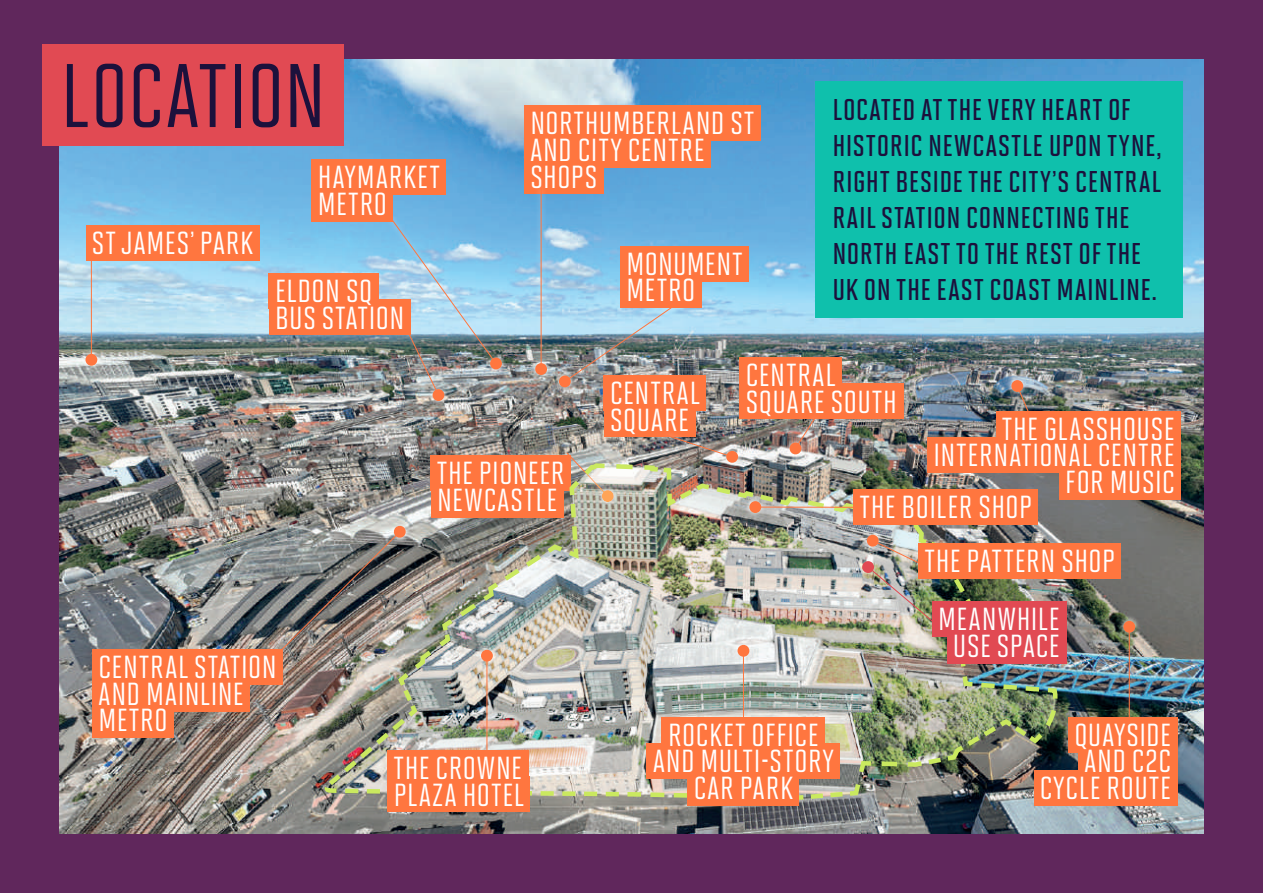
<style>
.page{position:relative;width:1263px;height:893px;background:#60275c}
.page>*{position:absolute;margin:0;border:0;box-sizing:border-box;transform-origin:0 0}
.t1{font:500 90px "Solano Gothic Pro MVB";color:#1c113c}
.t2{font:500 31.8px/26.5px "Solano Gothic Pro MVB";letter-spacing:.025em;color:#fff}
.t3{font:600 30px/36px "Solano Gothic Pro MVB";letter-spacing:.03em;color:#1c113c}
</style>
<div class="page">
<img style="left:60px;top:60px;width:1143px;height:773px">
<div style="left:43px;top:45px;width:301px;height:101px;background:#e14a53"></div>
<div style="left:524px;top:105px;width:236px;height:36px;background:#ff763f"></div>
<div style="left:524px;top:132px;width:187px;height:36px;background:#ff763f"></div>
<div style="left:524px;top:158px;width:79px;height:36px;background:#ff763f"></div>
<svg style="left:80px;top:250px;width:23px;height:121px;background:#abc9d5"></svg>
<hr style="left:91px;top:255px;width:1px;height:105px;background:#ff763f">
<div style="left:85px;top:354px;width:12px;height:12px;background:#ff763f;border-radius:50%"></div>
<svg style="left:530px;top:191px;width:23px;height:189px;background:#8eb6d0"></svg>
<hr style="left:541px;top:188px;width:1px;height:181px;background:#ff763f">
<div style="left:535px;top:363px;width:12px;height:12px;background:#ff763f;border-radius:50%"></div>
<img style="left:1118px;top:615px;width:22px;height:101px">
<hr style="left:1129px;top:627px;width:1px;height:104px;background:#ff763f">
<div style="left:1123px;top:621px;width:12px;height:12px;background:#ff763f;border-radius:50%"></div>
<svg style="left:1006px;top:375px;width:37px;height:36px"></svg>
<svg style="left:1016px;top:385px;width:23px;height:26px"></svg>
<div style="left:1011px;top:380px;width:12px;height:12px;background:#ff763f;border-radius:50%"></div>
<svg style="left:554px;top:288px;width:144px;height:105px;background:#96acb8"></svg>
<img style="left:564px;top:292px;width:130px;height:90px">
<div style="left:559px;top:375px;width:12px;height:12px;background:#ff763f;border-radius:50%"></div>
<svg style="left:381px;top:206px;width:126px;height:169px;background:#81b5d4"></svg>
<div style="left:490px;top:358px;width:12px;height:11px;background:#ff763f;border-radius:50%"></div>
<svg style="left:400px;top:396px;width:50px;height:11px"></svg>
<img style="left:385px;top:210px;width:112px;height:186px">
<div style="left:433px;top:389px;width:11px;height:12px;background:#ff763f;border-radius:50%"></div>
<svg style="left:562px;top:448px;width:57px;height:7px"></svg>
<img style="left:260px;top:516px;width:63px;height:155px">
<div style="left:86px;top:225px;width:173px;height:36px;background:#ff763f"></div>
<div style="left:92px;top:649px;width:191px;height:36px;background:#ff763f"></div>
<div style="left:92px;top:676px;width:158px;height:36px;background:#ff763f"></div>
<div style="left:92px;top:702px;width:82px;height:36px;background:#ff763f"></div>
<div style="left:1068px;top:716px;width:109px;height:36px;background:#ff763f"></div>
<div style="left:1078px;top:743px;width:99px;height:36px;background:#ff763f"></div>
<div style="left:1034px;top:770px;width:143px;height:36px;background:#ff763f"></div>
<div style="left:996px;top:411px;width:185px;height:35px;background:#ff763f"></div>
<div style="left:928px;top:437px;width:253px;height:36px;background:#ff763f"></div>
<div style="left:1059px;top:464px;width:122px;height:36px;background:#ff763f"></div>
<div style="left:431px;top:455px;width:140px;height:36px;background:#ff763f"></div>
<div style="left:312px;top:159px;width:134px;height:36px;background:#ff763f"></div>
<div style="left:312px;top:186px;width:81px;height:36px;background:#ff763f"></div>
<div style="left:620px;top:246px;width:129px;height:36px;background:#ff763f"></div>
<div style="left:620px;top:272px;width:82px;height:36px;background:#ff763f"></div>
<div style="left:269px;top:273px;width:110px;height:36px;background:#ff763f"></div>
<div style="left:269px;top:299px;width:142px;height:36px;background:#ff763f"></div>
<svg style="left:566px;top:452px;width:71px;height:9px"></svg>
<img style="left:324px;top:461px;width:736px;height:341px">
<svg style="left:744px;top:496px;width:109px;height:22px;background:#b5b8a5"></svg>
<hr style="left:755px;top:507px;width:102px;height:1px;background:#ff763f">
<div style="left:749px;top:501px;width:12px;height:12px;background:#ff763f;border-radius:50%"></div>
<img style="left:476px;top:644px;width:22px;height:106px">
<hr style="left:487px;top:656px;width:1px;height:104px;background:#ff763f">
<div style="left:481px;top:650px;width:12px;height:12px;background:#ff763f;border-radius:50%"></div>
<div style="left:853px;top:489px;width:185px;height:36px;background:#ff763f"></div>
<div style="left:387px;top:750px;width:141px;height:36px;background:#ff763f"></div>
<div style="left:387px;top:776px;width:143px;height:36px;background:#ff763f"></div>
<div style="left:815px;top:81px;width:367px;height:236px;background:#0fc0ac"></div>
<svg style="left:861px;top:529px;width:65px;height:27px"></svg>
<div style="left:867px;top:535px;width:12px;height:12px;background:#ff763f;border-radius:50%"></div>
<div style="left:918px;top:543px;width:203px;height:36px;background:#ff763f"></div>
<svg style="left:732px;top:639px;width:23px;height:77px;background:#b7bfba"></svg>
<hr style="left:743px;top:651px;width:1px;height:80px;background:#ff763f">
<div style="left:737px;top:645px;width:12px;height:12px;background:#ff763f;border-radius:50%"></div>
<div style="left:662px;top:716px;width:163px;height:36px;background:#ff763f"></div>
<div style="left:647px;top:743px;width:193px;height:36px;background:#ff763f"></div>
<div style="left:687px;top:770px;width:112px;height:36px;background:#ff763f"></div>
<div style="left:604px;top:375px;width:102px;height:36px;background:#ff763f"></div>
<div style="left:604px;top:401px;width:91px;height:36px;background:#ff763f"></div>
<div style="left:739px;top:357px;width:103px;height:36px;background:#ff763f"></div>
<div style="left:739px;top:383px;width:164px;height:36px;background:#ff763f"></div>
<svg style="left:784px;top:419px;width:36px;height:41px"></svg>
<svg style="left:795px;top:419px;width:21px;height:30px"></svg>
<div style="left:790px;top:442px;width:11px;height:12px;background:#ff763f;border-radius:50%"></div>
<svg style="left:662px;top:430px;width:82px;height:38px;background:#9a877f"></svg>
<svg style="left:666px;top:435px;width:67px;height:23px"></svg>
<div style="left:726px;top:451px;width:12px;height:12px;background:#ff763f;border-radius:50%"></div>
<svg style="left:857px;top:556px;width:10px;height:71px"></svg>
<img style="left:867px;top:540px;width:125px;height:120px">
<div style="left:862px;top:561px;width:12px;height:12px;background:#e14a53;border-radius:50%"></div>
<div style="left:932px;top:601px;width:134px;height:36px;background:#e14a53"></div>
<div style="left:947px;top:628px;width:119px;height:36px;background:#e14a53"></div>
<h1 class="t1" style="left:60px;top:39px;width:267px">LOCATION</h1>
<p class="t2" style="left:92px;top:229px;width:163px">ST JAMES’ PARK</p>
<p class="t2" style="left:318px;top:163px;width:123px">HAYMARKET<br>METRO</p>
<p class="t2" style="left:530px;top:109px;width:225px">NORTHUMBERLAND ST<br>AND CITY CENTRE<br>SHOPS</p>
<p class="t2" style="left:626px;top:249px;width:117px">MONUMENT</p>
<p class="t2" style="left:275px;top:276px;width:99px">ELDON SQ</p>
<p class="t2" style="left:626px;top:276px;width:70px">METRO</p>
<p class="t2" style="left:275px;top:303px;width:131px">BUS STATION</p>
<p class="t3" style="left:832px;top:91px;width:330px">LOCATED AT THE VERY HEART OF<br>HISTORIC NEWCASTLE UPON TYNE,<br>RIGHT BESIDE THE CITY’S CENTRAL<br>RAIL STATION CONNECTING THE<br>NORTH EAST TO THE REST OF THE<br>UK ON THE EAST COAST MAINLINE.</p>
<p class="t2" style="left:99px;top:653px;width:180px">CENTRAL STATION<br>AND MAINLINE<br>METRO</p>
<p class="t2" style="left:437px;top:459px;width:129px">THE PIONEER<br>NEWCASTLE</p>
<p class="t2" style="left:394px;top:753px;width:132px">THE CROWNE<br>PLAZA HOTEL</p>
<p class="t2" style="left:610px;top:378px;width:91px">CENTRAL<br>SQUARE</p>
<p class="t2" style="left:746px;top:360px;width:153px">CENTRAL<br>SQUARE SOUTH</p>
<p class="t2" style="left:934px;top:414px;width:242px;text-align:right">THE GLASSHOUSE<br>INTERNATIONAL CENTRE<br>FOR MUSIC</p>
<p class="t2" style="left:860px;top:493px;width:173px">THE BOILER SHOP</p>
<p class="t2" style="left:925px;top:547px;width:191px">THE PATTERN SHOP</p>
<p class="t2" style="left:938px;top:605px;width:123px;text-align:center">MEANWHILE<br>USE SPACE</p>
<p class="t2" style="left:653px;top:720px;width:182px;text-align:center">ROCKET OFFICE<br>AND MULTI-STORY<br>CAR PARK</p>
<p class="t2" style="left:1040px;top:720px;width:133px;text-align:right">QUAYSIDE<br>AND C2C<br>CYCLE ROUTE</p>
</div>
